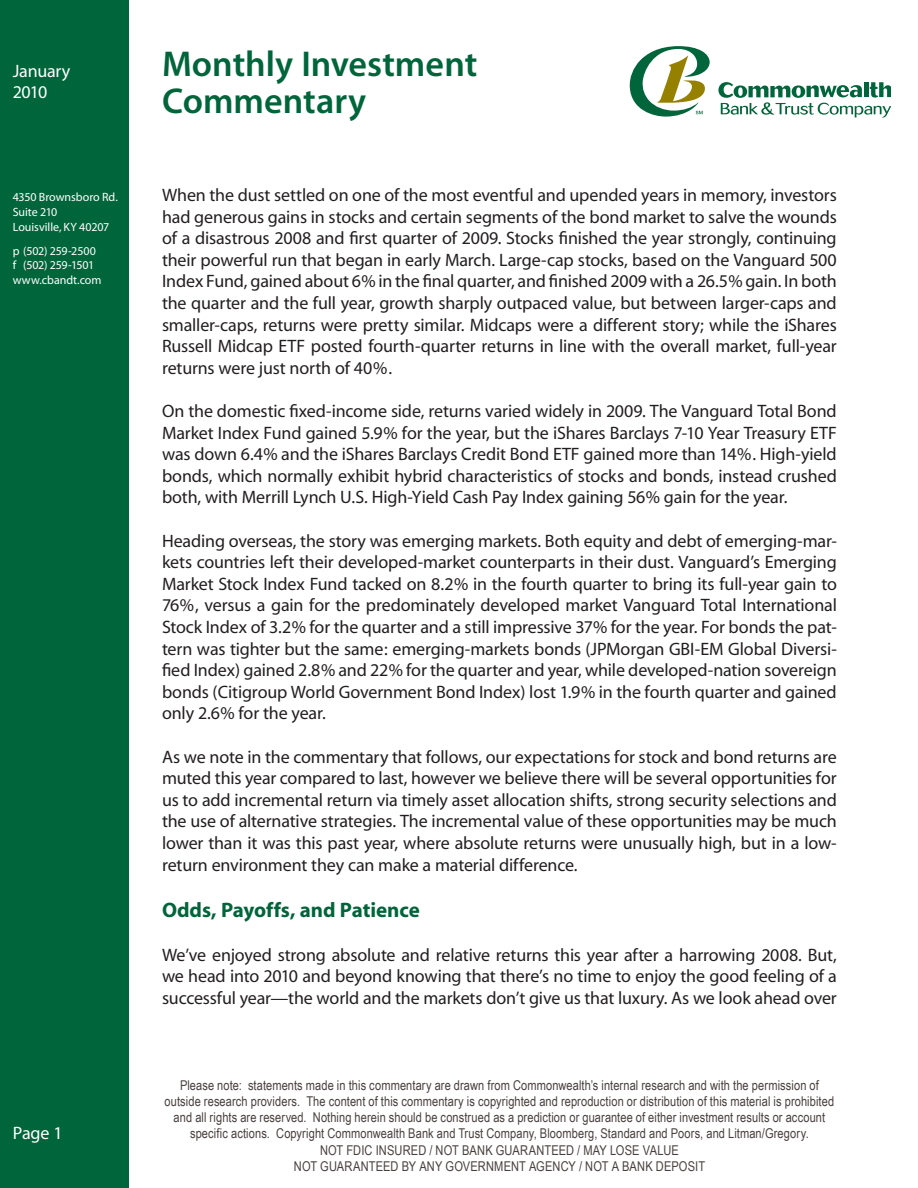
<style>
.page{position:relative;width:918px;height:1188px;background:#fff}
.page>*{position:absolute;margin:0;border:0;box-sizing:border-box;transform-origin:0 0}
.t1{font:600 36px/37.5px "Myriad Pro";color:#00653a}
.t2{font:700 21px "Myriad";letter-spacing:-.005em;color:#00653a}
.t3{font:18px/21.6px "Myriad";letter-spacing:-.01em;color:#231f20;text-align:justify}
.t4{font:18px/21.6px "Myriad Pro";letter-spacing:-.01em;color:#fff}
.t5{font:18px "Myriad";color:#fff}
.t6{font:13.5px/16.2px "Arial Narrow";letter-spacing:.005em;color:#48403e;text-align:center}
.t7{font:12px/15px "Myriad Pro";letter-spacing:-.005em;color:#fff}
</style>
<div class="page">
<div style="left:0;top:0;width:128px;height:1188px;background:#00653a"></div>
<svg style="left:629px;top:46px;width:81px;height:71px"></svg>
<svg style="left:718px;top:82px;width:173px;height:36px"></svg>
<p class="t4" style="left:13px;top:59px;width:59px">January<br>2010</p>
<p class="t7" style="left:13px;top:189px;width:107px">4350 Brownsboro Rd.<br>Suite 210<br>Louisville, KY 40207</p>
<p class="t7" style="left:13px;top:244px;width:90px;line-height:14.4px">p (502) 259-2500 f (502) 259-1501 www.cbandt.com</p>
<p class="t5" style="left:13px;top:1124px;width:51px">Page 1</p>
<h1 class="t1" style="left:162px;top:44px;width:317px">Monthly Investment<br>Commentary</h1>
<p class="t3" style="left:162px;top:185px;width:676px">When the dust settled on one of the most eventful and upended years in memory, investors had generous gains in stocks and certain segments of the bond market to salve the wounds of a disastrous 2008 and first quarter of 2009. Stocks finished the year strongly, continuing their powerful run that began in early March. Large-cap stocks, based on the Vanguard 500<br>Index Fund, gained about 6% in the final quarter, and finished 2009 with a 26.5% gain. In both the quarter and the full year, growth sharply outpaced value, but between larger-caps and smaller-caps, returns were pretty similar. Midcaps were a different story; while the iShares Russell Midcap ETF posted fourth-quarter returns in line with the overall market, full-year returns were just north of 40%.</p>
<p class="t3" style="left:162px;top:401px;width:676px">On the domestic fixed-income side, returns varied widely in 2009. The Vanguard Total Bond Market Index Fund gained 5.9% for the year, but the iShares Barclays 7-10 Year Treasury ETF was down 6.4% and the iShares Barclays Credit Bond ETF gained more than 14%. High-yield bonds, which normally exhibit hybrid characteristics of stocks and bonds, instead crushed both, with Merrill Lynch U.S. High-Yield Cash Pay Index gaining 56% gain for the year.</p>
<p class="t3" style="left:162px;top:531px;width:676px">Heading overseas, the story was emerging markets. Both equity and debt of emerging-mar&shy;kets countries left their developed-market counterparts in their dust. Vanguard’s Emerging Market Stock Index Fund tacked on 8.2% in the fourth quarter to bring its full-year gain to 76%, versus a gain for the predominately developed market Vanguard Total International Stock Index of 3.2% for the quarter and a still impressive 37% for the year. For bonds the pat&shy;tern was tighter but the same: emerging-markets bonds (JPMorgan GBI-EM Global Diversi&shy;fied Index) gained 2.8% and 22% for the quarter and year, while developed-nation sovereign bonds (Citigroup World Government Bond Index) lost 1.9% in the fourth quarter and gained only 2.6% for the year.</p>
<p class="t3" style="left:162px;top:747px;width:676px">As we note in the commentary that follows, our expectations for stock and bond returns are muted this year compared to last, however we believe there will be several opportunities for us to add incremental return via timely asset allocation shifts, strong security selections and the use of alternative strategies. The incremental value of these opportunities may be much lower than it was this past year, where absolute returns were unusually high, but in a low&shy;return environment they can make a material difference.</p>
<p class="t2" style="left:162px;top:900px;width:259px">Odds, Payoffs, and Patience</p>
<p class="t3" style="left:162px;top:945px;width:676px">We’ve enjoyed strong absolute and relative returns this year after a harrowing 2008. But, we head into 2010 and beyond knowing that there’s no time to enjoy the good feeling of a successful year—the world and the markets don’t give us that luxury. As we look ahead over</p>
<p class="t6" style="left:165px;top:1077px;width:671px">Please note: statements made in this commentary are drawn from Commonwealth’s internal research and with the permission of outside research providers. The content of this commentary is copyrighted and reproduction or distribution of this material is prohibited and all rights are reserved. Nothing herein should be construed as a prediction or guarantee of either investment results or account specific actions. Copyright Commonwealth Bank and Trust Company, Bloomberg, Standard and Poors, and Litman/Gregory.<br>NOT FDIC INSURED / NOT BANK GUARANTEED / MAY LOSE VALUE<br>NOT GUARANTEED BY ANY GOVERNMENT AGENCY / NOT A BANK DEPOSIT</p>
</div>
